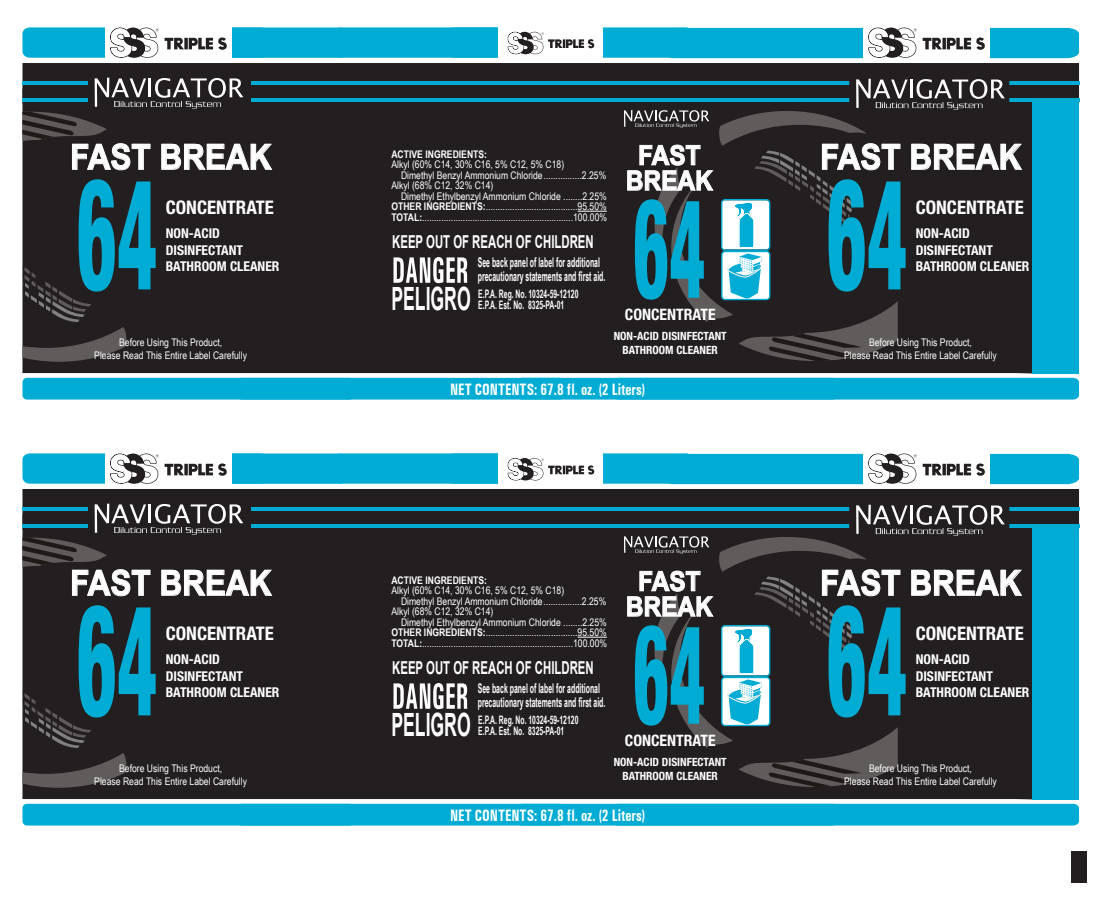
<style>
.page{position:relative;width:1103px;height:898px;background:#fff}
.page>*{position:absolute;margin:0;border:0;box-sizing:border-box;transform-origin:0 0}
.t1{font:800 condensed 155.4px "Helvetica Neue";color:#00acd4;scale:.5 1}
.t2{font:800 condensed 138.95px "Helvetica Neue";color:#00acd4;scale:.5 1}
.t3{font:700 35px "Arial";color:#fff;scale:.9 1}
.t4{font:700 32.02px "Arial";color:#fff;scale:.55 1}
.t5{font:700 27.12px/25.4px "Arial";color:#fff;text-align:center;scale:.9 1}
.t6{font:700 condensed 18.72px "Helvetica Neue";color:#fff}
.t7{font:700 17.85px "Arial";color:#fff;scale:.64 1}
.t8{font:700 condensed 16.62px "Univers";color:#fff;scale:.85 1}
.t9{font:700 condensed 15.75px "Helvetica Neue";color:#fff}
.t10{font:700 condensed 13.47px "Helvetica Neue";color:#fff}
.t11{font:700 13.3px "Arial Narrow";color:#fff;scale:.63 1}
.Body_Text_Indent{font:700 11.72px "Arial Narrow";color:#fff;scale:.71 1}
.t12{font:700 condensed 11.38px/13.7px "Helvetica Neue";color:#fff;text-align:center}
.t13{font:10.5px "Arial Narrow";color:#fff}
.t14{font:10.5px "Arial Narrow Special G1";color:#fff}
.t15{font:700 10.5px "Arial Narrow";color:#fff}
.s1{font-weight:700}
</style>
<div class="page">
<div style="left:1071px;top:851px;width:16px;height:32px;background:#231f20"></div>
<div style="left:22px;top:103px;width:1012px;height:271px;background:#231f20"></div>
<div style="left:22px;top:529px;width:1010px;height:270px;background:#231f20"></div>
<div style="left:22px;top:63px;width:1057px;height:40px;background:#231f20"></div>
<div style="left:22px;top:489px;width:1057px;height:40px;background:#231f20"></div>
<div style="left:562px;top:262px;width:25px;height:93px;background:#231f20"></div>
<div style="left:562px;top:688px;width:25px;height:93px;background:#231f20"></div>
<hr style="left:251px;top:98px;width:828px;height:4px;background:#00acd4">
<hr style="left:251px;top:81px;width:828px;height:3px;background:#00acd4">
<hr style="left:251px;top:524px;width:828px;height:4px;background:#00acd4">
<hr style="left:251px;top:507px;width:828px;height:3px;background:#00acd4">
<div style="left:1032px;top:102px;width:47px;height:271px;background:#00acd4"></div>
<div style="left:1032px;top:527px;width:47px;height:272px;background:#00acd4"></div>
<div style="left:22px;top:378px;width:1057px;height:21px;background:#00acd4"></div>
<div style="left:22px;top:804px;width:1057px;height:21px;background:#00acd4"></div>
<div style="left:850px;top:76px;width:158px;height:31px;background:#231f20"></div>
<div style="left:849px;top:75px;width:160px;height:32px;border:2px solid #231f20"></div>
<div style="left:850px;top:501px;width:158px;height:31px;background:#231f20"></div>
<svg style="left:393px;top:257px;width:74px;height:26px"></svg>
<svg style="left:393px;top:683px;width:74px;height:26px"></svg>
<svg style="left:22px;top:78px;width:251px;height:284px;background:#2d2a2c"></svg>
<svg style="left:22px;top:504px;width:251px;height:284px;background:#2d2a2c"></svg>
<svg style="left:624px;top:79px;width:398px;height:282px;background:#333537"></svg>
<svg style="left:624px;top:505px;width:398px;height:282px;background:#333537"></svg>
<hr style="left:577px;top:211px;width:30px;height:1px;background:#fff">
<hr style="left:577px;top:637px;width:30px;height:1px;background:#fff">
<svg style="left:22px;top:27px;width:1057px;height:31px"></svg>
<svg style="left:22px;top:453px;width:1057px;height:31px"></svg>
<p class="t3" style="left:70px;top:132px;width:225px">FAST BREAK</p>
<p class="t1" style="left:76px;top:138px;width:163px">64</p>
<p class="t6" style="left:166px;top:196px;width:109px">CONCENTRATE</p>
<p class="t10" style="left:166px;top:225px;width:56px">NON-ACID</p>
<p class="t10" style="left:166px;top:242px;width:79px">DISINFECTANT</p>
<p class="t10" style="left:166px;top:258px;width:115px">BATHROOM CLEANER</p>
<p class="t14" style="left:119px;top:336px;width:104px">Before Using This Product,</p>
<p class="t14" style="left:94px;top:348px;width:154px">Please Read This Entire Label Carefully</p>
<p class="t3" style="left:70px;top:558px;width:225px">FAST BREAK</p>
<p class="t1" style="left:76px;top:564px;width:163px">64</p>
<p class="t6" style="left:166px;top:622px;width:109px">CONCENTRATE</p>
<p class="t10" style="left:166px;top:651px;width:56px">NON-ACID</p>
<p class="t10" style="left:166px;top:667px;width:79px">DISINFECTANT</p>
<p class="t10" style="left:166px;top:684px;width:115px">BATHROOM CLEANER</p>
<p class="t14" style="left:119px;top:762px;width:104px">Before Using This Product,</p>
<p class="t14" style="left:94px;top:774px;width:154px">Please Read This Entire Label Carefully</p>
<p class="t5" style="left:626px;top:143px;width:98px">FAST<br>BREAK</p>
<p class="t15" style="left:391px;top:146px;width:97px">ACTIVE INGREDIENTS:</p>
<p class="t13" style="left:391px;top:157px;width:174px">Alkyl (60% C14, 30% C16, 5% C12, 5% C18)</p>
<p class="t13" style="left:401px;top:167px;width:207px">Dimethyl Benzyl Ammonium Chloride ................2.25%</p>
<p class="t13" style="left:391px;top:178px;width:103px">Alkyl (68% C12, 32% C14)</p>
<p class="t13" style="left:401px;top:188px;width:207px">Dimethyl Ethylbenzyl Ammonium Chloride ........2.25%</p>
<p class="t13" style="left:391px;top:199px;width:217px"><span class="s1">OTHER INGREDIENTS:</span>......................................95.50%</p>
<p class="t13" style="left:391px;top:209px;width:217px"><span class="s1">TOTAL:</span>...............................................................100.00%</p>
<p class="t2" style="left:633px;top:162px;width:146px">64</p>
<p class="t7" style="left:392px;top:229px;width:316px">KEEP OUT OF REACH OF CHILDREN</p>
<p class="t11" style="left:478px;top:252px;width:195px">See back panel of label for additional</p>
<p class="t11" style="left:478px;top:266px;width:204px">precautionary statements and first aid.</p>
<p class="t4" style="left:391px;top:276px;width:146px">PELIGRO</p>
<p class="Body_Text_Indent" style="left:478px;top:284px;width:143px">E.P.A. Reg. No. 10324-59-12120</p>
<p class="Body_Text_Indent" style="left:478px;top:296px;width:123px">E.P.A. Est. No. 8325-PA-01</p>
<p class="t9" style="left:625px;top:305px;width:92px">CONCENTRATE</p>
<p class="t12" style="left:613px;top:329px;width:115px">NON-ACID DISINFECTANT<br>BATHROOM CLEANER</p>
<p class="t8" style="left:450px;top:379px;width:231px">NET CONTENTS: 67.8 fl. oz. (2 Liters)</p>
<p class="t5" style="left:626px;top:569px;width:98px">FAST<br>BREAK</p>
<p class="t15" style="left:391px;top:572px;width:97px">ACTIVE INGREDIENTS:</p>
<p class="t13" style="left:391px;top:582px;width:174px">Alkyl (60% C14, 30% C16, 5% C12, 5% C18)</p>
<p class="t13" style="left:401px;top:593px;width:207px">Dimethyl Benzyl Ammonium Chloride ................2.25%</p>
<p class="t13" style="left:391px;top:603px;width:103px">Alkyl (68% C12, 32% C14)</p>
<p class="t13" style="left:401px;top:614px;width:207px">Dimethyl Ethylbenzyl Ammonium Chloride ........2.25%</p>
<p class="t13" style="left:391px;top:624px;width:217px"><span class="s1">OTHER INGREDIENTS:</span>......................................95.50%</p>
<p class="t13" style="left:391px;top:635px;width:217px"><span class="s1">TOTAL:</span>...............................................................100.00%</p>
<p class="t2" style="left:633px;top:588px;width:146px">64</p>
<p class="t7" style="left:392px;top:655px;width:316px">KEEP OUT OF REACH OF CHILDREN</p>
<p class="t11" style="left:478px;top:678px;width:195px">See back panel of label for additional</p>
<p class="t11" style="left:478px;top:692px;width:204px">precautionary statements and first aid.</p>
<p class="t4" style="left:391px;top:702px;width:146px">PELIGRO</p>
<p class="Body_Text_Indent" style="left:478px;top:710px;width:143px">E.P.A. Reg. No. 10324-59-12120</p>
<p class="Body_Text_Indent" style="left:478px;top:722px;width:123px">E.P.A. Est. No. 8325-PA-01</p>
<p class="t9" style="left:625px;top:730px;width:92px">CONCENTRATE</p>
<p class="t12" style="left:613px;top:755px;width:115px">NON-ACID DISINFECTANT<br>BATHROOM CLEANER</p>
<p class="t8" style="left:450px;top:805px;width:231px">NET CONTENTS: 67.8 fl. oz. (2 Liters)</p>
<p class="t3" style="left:820px;top:132px;width:225px">FAST BREAK</p>
<p class="t1" style="left:826px;top:138px;width:163px">64</p>
<p class="t6" style="left:915px;top:196px;width:109px">CONCENTRATE</p>
<p class="t10" style="left:915px;top:225px;width:56px">NON-ACID</p>
<p class="t10" style="left:915px;top:242px;width:79px">DISINFECTANT</p>
<p class="t10" style="left:915px;top:258px;width:115px">BATHROOM CLEANER</p>
<p class="t14" style="left:869px;top:336px;width:104px">Before Using This Product,</p>
<p class="t14" style="left:844px;top:348px;width:154px">Please Read This Entire Label Carefully</p>
<p class="t3" style="left:820px;top:558px;width:225px">FAST BREAK</p>
<p class="t1" style="left:826px;top:564px;width:163px">64</p>
<p class="t6" style="left:915px;top:622px;width:109px">CONCENTRATE</p>
<p class="t10" style="left:915px;top:651px;width:56px">NON-ACID</p>
<p class="t10" style="left:915px;top:667px;width:79px">DISINFECTANT</p>
<p class="t10" style="left:915px;top:684px;width:115px">BATHROOM CLEANER</p>
<p class="t14" style="left:869px;top:762px;width:104px">Before Using This Product,</p>
<p class="t14" style="left:844px;top:774px;width:154px">Please Read This Entire Label Carefully</p>
</div>
